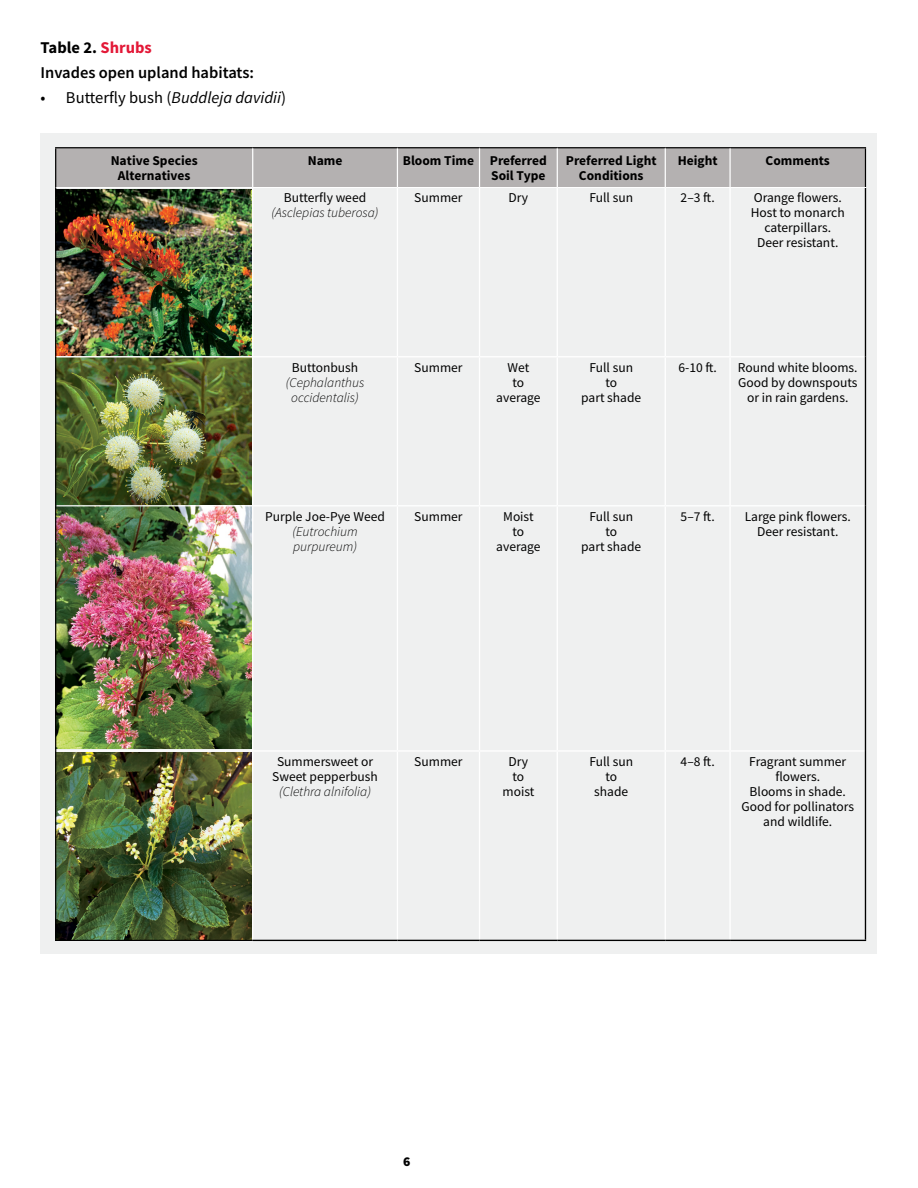
<style>
.page{position:relative;width:918px;height:1188px;background:#fff}
.page>*{position:absolute;margin:0;border:0;box-sizing:border-box;transform-origin:0 0}
.Bullets{font:16.5px "Source Sans Pro";color:#000}
.Body_Copy{font:600 16.5px "Source Sans Pro";color:#000}
.Red_header{font:700 16.5px "Source Sans Pro";color:#000}
.Chart_Copy{font:13.5px/15px "Source Sans Pro";color:#000;text-align:center}
.Chart_Copy-2{font:italic 300 13.5px/15px "Source Sans Pro";color:#000;text-align:center}
.TABLE_HEADER{font:700 13.5px/15px "Source Sans Pro";color:#000;text-align:center}
.t1{font:900 13.5px "Source Sans Pro";color:#000}
.s1{color:#e31837}
.s2{font-style:italic}
.s3{font-weight:400;font-style:normal}
.s4{font-weight:300;font-style:italic}
</style>
<div class="page">
<div style="left:40px;top:133px;width:838px;height:821px;background:#eff0f0"></div>
<img style="left:56px;top:189px;width:196px;height:167px">
<img style="left:56px;top:357px;width:196px;height:148px">
<img style="left:56px;top:506px;width:196px;height:242px">
<img style="left:56px;top:752px;width:196px;height:188px">
<div style="left:56px;top:148px;width:809px;height:39px;background:#b4b1b1"></div>
<hr style="left:55px;top:147px;width:198px;height:1px;background:#000">
<hr style="left:253px;top:147px;width:144px;height:1px;background:#000">
<hr style="left:397px;top:147px;width:83px;height:1px;background:#000">
<hr style="left:480px;top:147px;width:77px;height:1px;background:#000">
<hr style="left:557px;top:147px;width:108px;height:1px;background:#000">
<hr style="left:665px;top:147px;width:65px;height:1px;background:#000">
<hr style="left:730px;top:147px;width:136px;height:1px;background:#000">
<hr style="left:55px;top:188px;width:1px;height:169px;background:#000">
<hr style="left:252px;top:148px;width:1px;height:39px;background:#fff">
<hr style="left:397px;top:148px;width:1px;height:39px;background:#fff">
<hr style="left:479px;top:148px;width:1px;height:39px;background:#fff">
<hr style="left:557px;top:148px;width:1px;height:39px;background:#fff">
<hr style="left:665px;top:148px;width:1px;height:39px;background:#fff">
<hr style="left:729px;top:148px;width:2px;height:39px;background:#fff">
<hr style="left:252px;top:188px;width:1px;height:168px;background:#fff">
<hr style="left:397px;top:188px;width:1px;height:168px;background:#fff">
<hr style="left:479px;top:188px;width:1px;height:168px;background:#fff">
<hr style="left:557px;top:188px;width:1px;height:168px;background:#fff">
<hr style="left:665px;top:188px;width:1px;height:168px;background:#fff">
<hr style="left:729px;top:188px;width:2px;height:168px;background:#fff">
<hr style="left:252px;top:356px;width:145px;height:1px;background:#fff">
<hr style="left:397px;top:356px;width:83px;height:1px;background:#fff">
<hr style="left:480px;top:356px;width:77px;height:1px;background:#fff">
<hr style="left:479px;top:357px;width:1px;height:148px;background:#fff">
<hr style="left:557px;top:356px;width:108px;height:1px;background:#fff">
<hr style="left:557px;top:357px;width:1px;height:148px;background:#fff">
<hr style="left:665px;top:356px;width:65px;height:1px;background:#fff">
<hr style="left:665px;top:357px;width:1px;height:148px;background:#fff">
<hr style="left:730px;top:356px;width:135px;height:1px;background:#fff">
<hr style="left:729px;top:357px;width:2px;height:148px;background:#fff">
<hr style="left:252px;top:505px;width:145px;height:1px;background:#fff">
<hr style="left:397px;top:505px;width:83px;height:1px;background:#fff">
<hr style="left:480px;top:505px;width:77px;height:1px;background:#fff">
<hr style="left:479px;top:506px;width:1px;height:244px;background:#fff">
<hr style="left:557px;top:505px;width:108px;height:1px;background:#fff">
<hr style="left:557px;top:506px;width:1px;height:244px;background:#fff">
<hr style="left:665px;top:505px;width:65px;height:1px;background:#fff">
<hr style="left:665px;top:506px;width:1px;height:244px;background:#fff">
<hr style="left:730px;top:505px;width:135px;height:1px;background:#fff">
<hr style="left:729px;top:506px;width:2px;height:244px;background:#fff">
<hr style="left:252px;top:750px;width:145px;height:2px;background:#fff">
<hr style="left:397px;top:750px;width:83px;height:2px;background:#fff">
<hr style="left:480px;top:750px;width:77px;height:2px;background:#fff">
<hr style="left:479px;top:752px;width:1px;height:188px;background:#fff">
<hr style="left:557px;top:750px;width:108px;height:2px;background:#fff">
<hr style="left:557px;top:752px;width:1px;height:188px;background:#fff">
<hr style="left:665px;top:750px;width:65px;height:2px;background:#fff">
<hr style="left:665px;top:752px;width:1px;height:188px;background:#fff">
<hr style="left:730px;top:750px;width:135px;height:2px;background:#fff">
<hr style="left:729px;top:752px;width:2px;height:188px;background:#fff">
<hr style="left:56px;top:356px;width:196px;height:1px;background:#fff">
<hr style="left:252px;top:357px;width:1px;height:148px;background:#fff">
<hr style="left:397px;top:357px;width:1px;height:148px;background:#fff">
<hr style="left:252px;top:506px;width:1px;height:244px;background:#fff">
<hr style="left:397px;top:506px;width:1px;height:244px;background:#fff">
<hr style="left:252px;top:752px;width:1px;height:188px;background:#fff">
<hr style="left:397px;top:752px;width:1px;height:188px;background:#fff">
<hr style="left:56px;top:505px;width:196px;height:1px;background:#fff">
<hr style="left:56px;top:750px;width:196px;height:2px;background:#fff">
<hr style="left:865px;top:188px;width:1px;height:169px;background:#000">
<hr style="left:865px;top:357px;width:1px;height:149px;background:#000">
<hr style="left:865px;top:506px;width:1px;height:245px;background:#000">
<hr style="left:865px;top:751px;width:1px;height:189px;background:#000">
<hr style="left:865px;top:148px;width:1px;height:39px;background:#000">
<hr style="left:55px;top:148px;width:1px;height:40px;background:#000">
<hr style="left:55px;top:357px;width:1px;height:149px;background:#000">
<hr style="left:55px;top:940px;width:198px;height:1px;background:#000">
<hr style="left:253px;top:940px;width:144px;height:1px;background:#000">
<hr style="left:397px;top:940px;width:83px;height:1px;background:#000">
<hr style="left:480px;top:940px;width:77px;height:1px;background:#000">
<hr style="left:557px;top:940px;width:108px;height:1px;background:#000">
<hr style="left:665px;top:940px;width:65px;height:1px;background:#000">
<hr style="left:730px;top:940px;width:136px;height:1px;background:#000">
<hr style="left:55px;top:506px;width:1px;height:245px;background:#000">
<hr style="left:55px;top:751px;width:1px;height:189px;background:#000">
<hr style="left:56px;top:187px;width:197px;height:1px;background:#fff">
<hr style="left:253px;top:187px;width:144px;height:1px;background:#fff">
<hr style="left:397px;top:187px;width:83px;height:1px;background:#fff">
<hr style="left:480px;top:187px;width:77px;height:1px;background:#fff">
<hr style="left:557px;top:187px;width:108px;height:1px;background:#fff">
<hr style="left:665px;top:187px;width:65px;height:1px;background:#fff">
<hr style="left:730px;top:187px;width:136px;height:1px;background:#fff">
<p class="Red_header" style="left:40px;top:37px;width:113px">Table 2. <span class="s1">Shrubs</span></p>
<p class="Body_Copy" style="left:40px;top:62px;width:215px">Invades open upland habitats:</p>
<p class="Bullets" style="left:40px;top:87px;width:247px">• Butterfly bush (<span class="s2">Buddleja davidii</span>)</p>
<p class="TABLE_HEADER" style="left:111px;top:154px;width:89px">Native Species<br>Alternatives</p>
<p class="TABLE_HEADER" style="left:308px;top:154px;width:36px">Name</p>
<p class="TABLE_HEADER" style="left:403px;top:154px;width:73px">Bloom Time</p>
<p class="TABLE_HEADER" style="left:490px;top:154px;width:59px;text-align:left">Preferred<br>Soil Type</p>
<p class="TABLE_HEADER" style="left:566px;top:154px;width:92px">Preferred Light<br>Conditions</p>
<p class="TABLE_HEADER" style="left:678px;top:154px;width:41px">Height</p>
<p class="TABLE_HEADER" style="left:766px;top:154px;width:66px">Comments</p>
<p class="Chart_Copy-2" style="left:272px;top:190px;width:109px"><span class="s3">Butterfly weed </span>(Asclepias tuberosa)</p>
<p class="Chart_Copy" style="left:414px;top:190px;width:50px">Summer</p>
<p class="Chart_Copy" style="left:509px;top:190px;width:21px">Dry</p>
<p class="Chart_Copy" style="left:589px;top:190px;width:45px">Full sun</p>
<p class="Chart_Copy" style="left:681px;top:190px;width:36px">2–3 ft.</p>
<p class="Chart_Copy" style="left:751px;top:190px;width:95px">Orange flowers.<br>Host to monarch caterpillars.<br>Deer resistant.</p>
<p class="Chart_Copy-2" style="left:286px;top:360px;width:80px"><span class="s3">Buttonbush </span>(Cephalanthus occidentalis)</p>
<p class="Chart_Copy" style="left:414px;top:360px;width:50px">Summer</p>
<p class="Chart_Copy" style="left:496px;top:360px;width:46px">Wet<br>to average</p>
<p class="Chart_Copy" style="left:581px;top:360px;width:62px">Full sun<br>to<br>part shade</p>
<p class="Chart_Copy" style="left:678px;top:360px;width:40px">6-10 ft.</p>
<p class="Chart_Copy" style="left:738px;top:360px;width:121px">Round white blooms.<br>Good by downspouts or in rain gardens.</p>
<p class="Chart_Copy-2" style="left:265px;top:509px;width:121px"><span class="s3">Purple Joe-Pye Weed </span>(Eutrochium purpureum)</p>
<p class="Chart_Copy" style="left:414px;top:509px;width:50px">Summer</p>
<p class="Chart_Copy" style="left:496px;top:509px;width:46px">Moist to average</p>
<p class="Chart_Copy" style="left:581px;top:509px;width:62px">Full sun<br>to<br>part shade</p>
<p class="Chart_Copy" style="left:681px;top:509px;width:36px">5–7 ft.</p>
<p class="Chart_Copy" style="left:745px;top:509px;width:108px">Large pink flowers.<br>Deer resistant.</p>
<p class="Chart_Copy" style="left:272px;top:754px;width:107px">Summersweet or<br>Sweet pepperbush <span class="s4">(Clethra alnifolia)</span></p>
<p class="Chart_Copy" style="left:414px;top:754px;width:50px">Summer</p>
<p class="Chart_Copy" style="left:503px;top:754px;width:33px">Dry to moist</p>
<p class="Chart_Copy" style="left:589px;top:754px;width:45px">Full sun to shade</p>
<p class="Chart_Copy" style="left:681px;top:754px;width:36px">4–8 ft.</p>
<p class="Chart_Copy" style="left:741px;top:754px;width:114px">Fragrant summer flowers.<br>Blooms in shade.<br>Good for pollinators and wildlife.</p>
<p class="t1" style="left:403px;top:1152px;width:9px">6</p>
</div>
